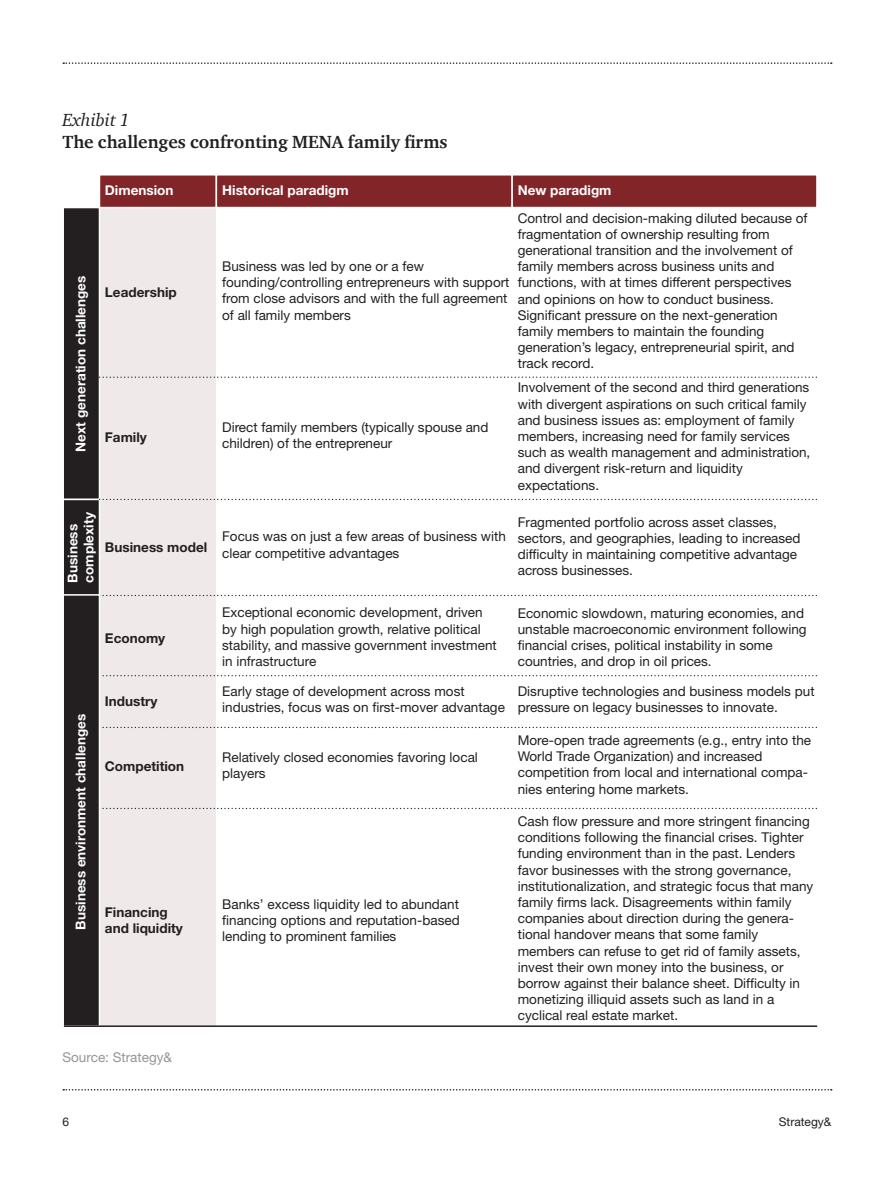
<style>
.page{position:relative;width:894px;height:1188px;background:#fff}
.page>*{position:absolute;margin:0;border:0;box-sizing:border-box;transform-origin:0 0}
.Exhibit_Title{font:700 18px "Charter ITC Com";color:#231f20}
.Exhibit_Title-2{font:italic 18px "Charter ITC Com";color:#231f20}
.t1{font:13.5px/16.2px "Helvetica Neue LT Std";color:#231f20}
.t2{font:700 13.5px/16.2px "Helvetica Neue LT Std";color:#fff}
.t3{font:700 13.5px/16.2px "Helvetica Neue LT Std";color:#231f20}
.Source_Note{font:13.5px "Helvetica Neue LT Std";color:#939598}
.t4{font:12px "Helvetica Neue LT Std";color:#231f20}
</style>
<div class="page">
<svg style="left:63px;top:62px;width:768px;height:2px"></svg>
<svg style="left:63px;top:1089px;width:768px;height:2px"></svg>
<div style="left:99px;top:208px;width:117px;height:818px;background:#efeae9"></div>
<div style="left:63px;top:208px;width:36px;height:291px;background:#231f20"></div>
<div style="left:62px;top:207px;width:38px;height:293px;border:2px solid #fff"></div>
<div style="left:63px;top:499px;width:36px;height:97px;background:#231f20"></div>
<div style="left:62px;top:499px;width:38px;height:97px;border:2px solid #fff"></div>
<div style="left:99px;top:175px;width:117px;height:33px;background:#822528"></div>
<div style="left:99px;top:174px;width:118px;height:34px;border:2px solid #fff"></div>
<svg style="left:99px;top:377px;width:717px;height:1px"></svg>
<svg style="left:99px;top:499px;width:717px;height:1px"></svg>
<svg style="left:100px;top:595px;width:716px;height:1px"></svg>
<svg style="left:100px;top:675px;width:716px;height:1px"></svg>
<svg style="left:100px;top:808px;width:716px;height:1px"></svg>
<svg style="left:100px;top:727px;width:716px;height:1px"></svg>
<div style="left:63px;top:595px;width:36px;height:431px;background:#231f20"></div>
<div style="left:62px;top:594px;width:38px;height:433px;border:2px solid #fff"></div>
<div style="left:216px;top:175px;width:296px;height:33px;background:#822528"></div>
<div style="left:215px;top:174px;width:297px;height:34px;border:2px solid #fff"></div>
<div style="left:512px;top:175px;width:304px;height:33px;background:#822528"></div>
<div style="left:511px;top:174px;width:306px;height:34px;border:2px solid #fff"></div>
<svg style="left:64px;top:1025px;width:752px;height:2px;background:#575354"></svg>
<p class="Exhibit_Title-2" style="left:62px;top:109px;width:69px">Exhibit 1</p>
<p class="Exhibit_Title" style="left:62px;top:131px;width:386px">The challenges confronting MENA family firms</p>
<p class="t2" style="left:105px;top:182px;width:70px">Dimension</p>
<p class="t2" style="left:72px;top:452px;width:177px;rotate:-90deg">Next generation challenges</p>
<p class="t3" style="left:105px;top:284px;width:73px">Leadership</p>
<p class="t3" style="left:105px;top:429px;width:43px">Family</p>
<p class="t2" style="left:64px;top:583px;width:72px;rotate:-90deg">Business complexity</p>
<p class="t3" style="left:105px;top:538px;width:104px">Business model</p>
<p class="t3" style="left:105px;top:629px;width:62px">Economy</p>
<p class="t2" style="left:72px;top:930px;width:217px;rotate:-90deg">Business environment challenges</p>
<p class="t3" style="left:105px;top:693px;width:54px">Industry</p>
<p class="t3" style="left:105px;top:758px;width:81px">Competition</p>
<p class="t3" style="left:105px;top:904px;width:79px">Financing and liquidity</p>
<p class="Source_Note" style="left:62px;top:1049px;width:111px">Source: Strategy&amp;</p>
<p class="t2" style="left:222px;top:182px;width:128px">Historical paradigm</p>
<p class="t2" style="left:517px;top:182px;width:95px">New paradigm</p>
<p class="t1" style="left:222px;top:258px;width:289px">Business was led by one or a few founding/controlling entrepreneurs with support from close advisors and with the full agreement of all family members</p>
<p class="t1" style="left:222px;top:419px;width:268px">Direct family members (typically spouse and children) of the entrepreneur</p>
<p class="t1" style="left:222px;top:528px;width:285px">Focus was on just a few areas of business with clear competitive advantages</p>
<p class="t1" style="left:222px;top:604px;width:276px">Exceptional economic development, driven by high population growth, relative political stability, and massive government investment in infrastructure</p>
<p class="t1" style="left:517px;top:209px;width:291px">Control and decision-making diluted because of fragmentation of ownership resulting from generational transition and the involvement of family members across business units and functions, with at times different perspectives and opinions on how to conduct business.<br>Significant pressure on the next-generation family members to maintain the founding generation’s legacy, entrepreneurial spirit, and track record.</p>
<p class="t1" style="left:517px;top:379px;width:294px">Involvement of the second and third generations with divergent aspirations on such critical family and business issues as: employment of family members, increasing need for family services such as wealth management and administration, and divergent risk-return and liquidity expectations.</p>
<p class="t1" style="left:517px;top:514px;width:284px">Fragmented portfolio across asset classes, sectors, and geographies, leading to increased difficulty in maintaining competitive advantage across businesses.</p>
<p class="t1" style="left:517px;top:605px;width:290px">Economic slowdown, maturing economies, and unstable macroeconomic environment following financial crises, political instability in some countries, and drop in oil prices.</p>
<p class="t1" style="left:222px;top:683px;width:284px">Early stage of development across most industries, focus was on first-mover advantage</p>
<p class="t1" style="left:517px;top:683px;width:298px">Disruptive technologies and business models put pressure on legacy businesses to innovate.</p>
<p class="t1" style="left:222px;top:748px;width:257px">Relatively closed economies favoring local players</p>
<p class="t1" style="left:517px;top:732px;width:295px">More-open trade agreements (e.g., entry into the World Trade Organization) and increased competition from local and international compa&shy;nies entering home markets.</p>
<p class="t1" style="left:222px;top:896px;width:239px;text-align:justify">Banks’ excess liquidity led to abundant financing options and reputation-based lending to prominent families</p>
<p class="t1" style="left:517px;top:813px;width:297px">Cash flow pressure and more stringent financing conditions following the financial crises. Tighter funding environment than in the past. Lenders favor businesses with the strong governance, institutionalization, and strategic focus that many family firms lack. Disagreements within family companies about direction during the genera&shy;tional handover means that some family members can refuse to get rid of family assets, invest their own money into the business, or borrow against their balance sheet. Difficulty in monetizing illiquid assets such as land in a cyclical real estate market.</p>
<p class="t4" style="left:62px;top:1114px;width:8px">6</p>
<p class="t4" style="left:778px;top:1114px;width:54px">Strategy&amp;</p>
</div>
